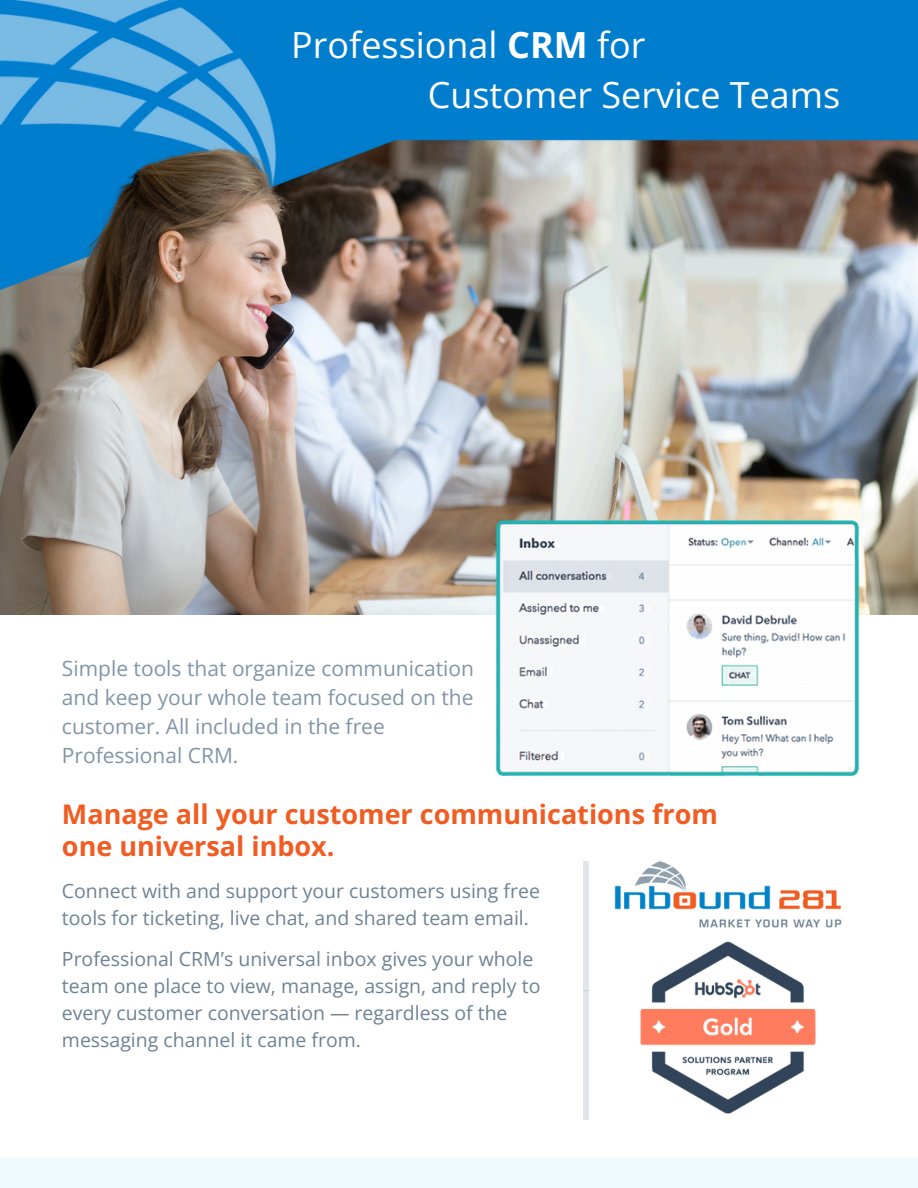
<style>
.page{position:relative;width:918px;height:1188px;background:#fff}
.page>*{position:absolute;margin:0;border:0;box-sizing:border-box;transform-origin:0 0}
.t1{font:36px/49.5px "Open Sans";color:#fff}
.t2{font:700 27px/31.5px "Open Sans";color:#f15c22}
.t3{font:21px/29.2px "Open Sans";color:#8195a8}
.t4{font:19.5px/27px "Open Sans";color:#6f8294}
.s1{font-weight:700}
</style>
<div class="page">
<img style="left:0;top:356px;width:918px;height:259px">
<img style="left:0;top:0;width:918px;height:356px">
<div style="left:583px;top:861px;width:6px;height:130px;background:#e2e6e9"></div>
<div style="left:583px;top:991px;width:6px;height:129px;background:#e2e6e9"></div>
<img style="left:614px;top:861px;width:227px;height:67px">
<div style="left:0;top:1158px;width:918px;height:30px;background:#edf9fd"></div>
<img style="left:492px;top:517px;width:371px;height:259px">
<img style="left:0;top:0;width:279px;height:189px">
<img style="left:640px;top:941px;width:176px;height:173px">
<h1 class="t1" style="left:428px;top:19px;width:414px;text-indent:-136px">Professional <span class="s1">CRM</span> for<br>Customer Service Teams</h1>
<h2 class="t3" style="left:62px;top:653px;width:414px">Simple tools that organize communication and keep your whole team focused on the customer. All included in the free Professional CRM.</h2>
<p class="t2" style="left:62px;top:798px;width:658px">Manage all your customer communications from one universal inbox.</p>
<p class="t4" style="left:62px;top:877px;width:480px">Connect with and support your customers using free tools for ticketing, live chat, and shared team email.</p>
<p class="t4" style="left:62px;top:945px;width:480px">Professional CRM’s universal inbox gives your whole team one place to view, manage, assign, and reply to every customer conversation — regardless of the messaging channel it came from.</p>
</div>
